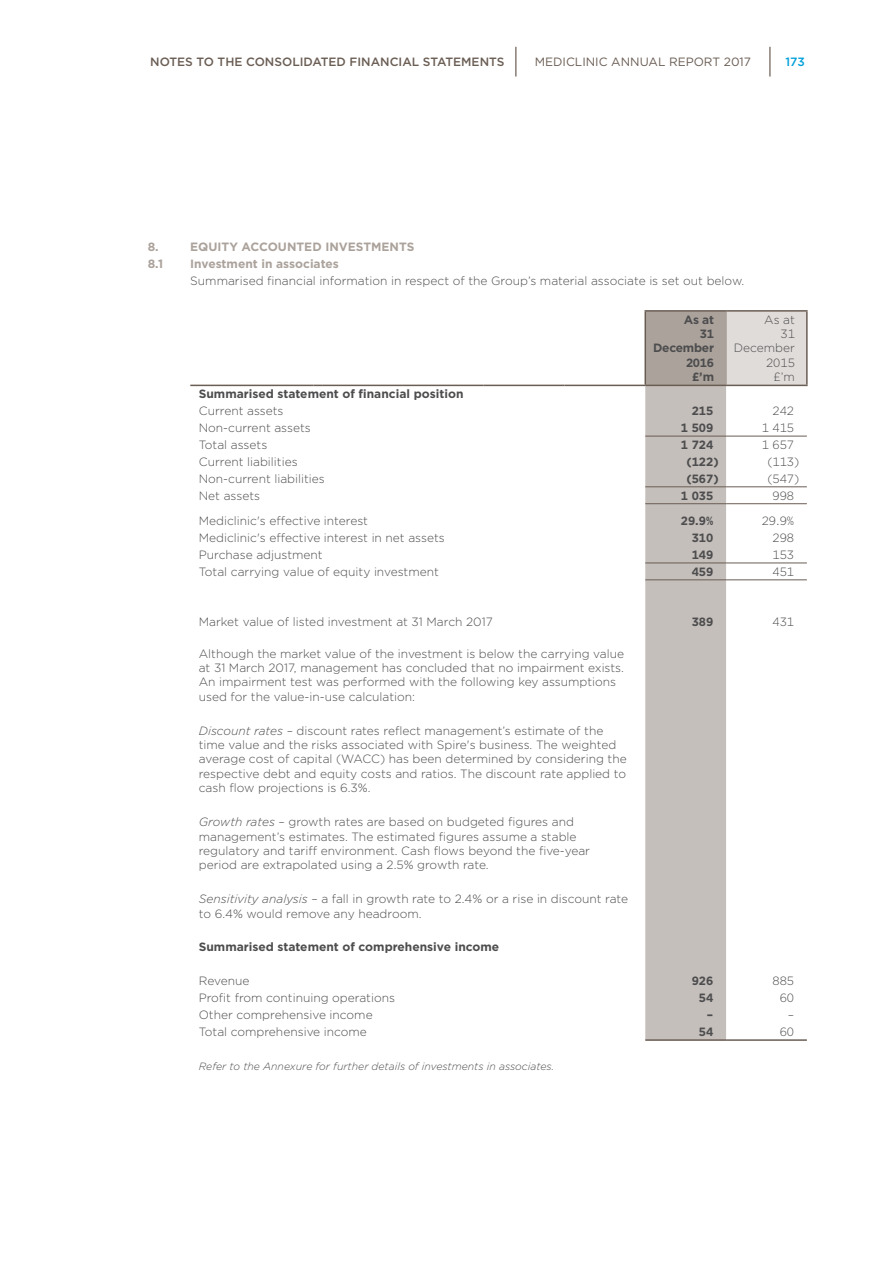
<style>
.page{position:relative;width:893px;height:1263px;background:#fff}
.page>*{position:absolute;margin:0;border:0;box-sizing:border-box;transform-origin:0 0}
.t1{font:300 12px/14.4px "Gotham";color:#4d4d4f}
.t2{font:700 12px "Gotham";color:#4d4d4f}
.t3{font:700 12px "Gotham";color:#aba29b}
.t4{font:500 12px "Gotham";color:#6a5d54}
.t5{font:12px "Gotham";color:#6a5d54}
.t6{font:700 12px/14.4px "Gotham";letter-spacing:-.02em;color:#4d4d4f;text-align:right}
.t7{font:500 12px "Gotham";color:#00a0da}
.t8{font:italic 300 10.5px "Gotham";color:#4d4d4f}
.s1{font-style:italic}
</style>
<div class="page">
<hr style="left:515px;top:47px;width:2px;height:30px;background:#887d76">
<hr style="left:769px;top:47px;width:2px;height:30px;background:#887d76">
<div style="left:645px;top:311px;width:81px;height:74px;background:#aba29b"></div>
<div style="left:726px;top:311px;width:81px;height:74px;background:#e0dcd9"></div>
<div style="left:645px;top:386px;width:81px;height:653px;background:#c5bfbb"></div>
<hr style="left:725px;top:312px;width:2px;height:73px;background:#aba29b">
<hr style="left:645px;top:436px;width:81px;height:1px;background:#6a5d54">
<hr style="left:726px;top:436px;width:81px;height:1px;background:#6a5d54">
<hr style="left:645px;top:486px;width:81px;height:1px;background:#6a5d54">
<hr style="left:726px;top:486px;width:81px;height:1px;background:#6a5d54">
<hr style="left:645px;top:503px;width:81px;height:1px;background:#6a5d54">
<hr style="left:726px;top:503px;width:81px;height:1px;background:#6a5d54">
<hr style="left:645px;top:563px;width:81px;height:1px;background:#6a5d54">
<hr style="left:726px;top:563px;width:81px;height:1px;background:#6a5d54">
<hr style="left:645px;top:579px;width:81px;height:1px;background:#6a5d54">
<hr style="left:726px;top:579px;width:81px;height:1px;background:#6a5d54">
<hr style="left:190px;top:385px;width:124px;height:1px;background:#6a5d54">
<hr style="left:322px;top:385px;width:81px;height:1px;background:#6a5d54">
<hr style="left:403px;top:385px;width:81px;height:1px;background:#6a5d54">
<hr style="left:484px;top:385px;width:80px;height:1px;background:#6a5d54">
<hr style="left:564px;top:385px;width:81px;height:1px;background:#6a5d54">
<hr style="left:645px;top:385px;width:81px;height:1px;background:#6a5d54">
<hr style="left:726px;top:385px;width:82px;height:1px;background:#6a5d54">
<hr style="left:645px;top:1039px;width:81px;height:2px;background:#6a5d54">
<hr style="left:726px;top:1039px;width:81px;height:2px;background:#6a5d54">
<hr style="left:644px;top:312px;width:2px;height:73px;background:#6a5d54">
<hr style="left:644px;top:310px;width:82px;height:2px;background:#6a5d54">
<hr style="left:726px;top:310px;width:82px;height:2px;background:#6a5d54">
<hr style="left:806px;top:312px;width:2px;height:73px;background:#6a5d54">
<p class="t4" style="left:150px;top:54px;width:356px">NOTES TO THE CONSOLIDATED FINANCIAL STATEMENTS</p>
<p class="t5" style="left:535px;top:55px;width:218px">MEDICLINIC ANNUAL REPORT 2017</p>
<p class="t7" style="left:785px;top:54px;width:21px">173</p>
<p class="t3" style="left:148px;top:239px;width:12px">8.</p>
<p class="t3" style="left:190px;top:239px;width:226px">EQUITY ACCOUNTED INVESTMENTS</p>
<p class="t3" style="left:148px;top:255px;width:17px">8.1</p>
<p class="t3" style="left:190px;top:255px;width:150px">Investment in associates</p>
<p class="t1" style="left:190px;top:273px;width:555px">Summarised financial information in respect of the Group’s material associate is set out below.</p>
<p class="t6" style="left:653px;top:312px;width:62px">As at<br>31<br>December<br>2016<br>£’m</p>
<p class="t1" style="left:734px;top:312px;width:63px;text-align:right">As at<br>31<br>December<br>2015<br>£’m</p>
<p class="t2" style="left:199px;top:386px;width:266px">Summarised statement of financial position</p>
<p class="t1" style="left:199px;top:403px;width:86px">Current assets</p>
<p class="t2" style="left:692px;top:403px;width:23px">215</p>
<p class="t1" style="left:772px;top:403px;width:23px">242</p>
<p class="t1" style="left:199px;top:420px;width:114px">Non-current assets</p>
<p class="t2" style="left:681px;top:420px;width:34px">1 509</p>
<p class="t1" style="left:762px;top:420px;width:34px">1 415</p>
<p class="t1" style="left:199px;top:437px;width:70px">Total assets</p>
<p class="t2" style="left:681px;top:437px;width:34px">1 724</p>
<p class="t1" style="left:762px;top:437px;width:34px">1 657</p>
<p class="t1" style="left:199px;top:454px;width:100px">Current liabilities</p>
<p class="t2" style="left:686px;top:453px;width:34px">(122)</p>
<p class="t1" style="left:767px;top:454px;width:33px">(113)</p>
<p class="t1" style="left:199px;top:471px;width:128px">Non-current liabilities</p>
<p class="t2" style="left:686px;top:470px;width:34px">(567)</p>
<p class="t1" style="left:767px;top:471px;width:33px">(547)</p>
<p class="t1" style="left:199px;top:488px;width:63px">Net assets</p>
<p class="t2" style="left:681px;top:487px;width:34px">1 035</p>
<p class="t1" style="left:772px;top:488px;width:23px">998</p>
<p class="t1" style="left:199px;top:513px;width:171px">Mediclinic's effective interest</p>
<p class="t2" style="left:681px;top:513px;width:34px">29.9%</p>
<p class="t1" style="left:762px;top:513px;width:34px">29.9%</p>
<p class="t1" style="left:199px;top:530px;width:248px">Mediclinic's effective interest in net assets</p>
<p class="t2" style="left:692px;top:530px;width:23px">310</p>
<p class="t1" style="left:772px;top:530px;width:23px">298</p>
<p class="t1" style="left:199px;top:547px;width:125px">Purchase adjustment</p>
<p class="t2" style="left:692px;top:546px;width:23px">149</p>
<p class="t1" style="left:772px;top:547px;width:23px">153</p>
<p class="t1" style="left:199px;top:564px;width:242px">Total carrying value of equity investment</p>
<p class="t2" style="left:692px;top:563px;width:23px">459</p>
<p class="t1" style="left:772px;top:564px;width:23px">451</p>
<p class="t1" style="left:199px;top:615px;width:295px">Market value of listed investment at 31 March 2017</p>
<p class="t2" style="left:692px;top:614px;width:23px">389</p>
<p class="t1" style="left:772px;top:615px;width:23px">431</p>
<p class="t1" style="left:199px;top:646px;width:427px">Although the market value of the investment is below the carrying value at 31 March 2017, management has concluded that no impairment exists.<br>An impairment test was performed with the following key assumptions used for the value-in-use calculation:</p>
<p class="t1" style="left:199px;top:723px;width:429px"><span class="s1">Discount rates</span> – discount rates reflect management’s estimate of the time value and the risks associated with Spire's business. The weighted average cost of capital (WACC) has been determined by considering the respective debt and equity costs and ratios. The discount rate applied to cash flow projections is 6.3%.</p>
<p class="t1" style="left:199px;top:814px;width:393px"><span class="s1">Growth rates</span> – growth rates are based on budgeted figures and management’s estimates. The estimated figures assume a stable regulatory and tariff environment. Cash flows beyond the five-year period are extrapolated using a 2.5% growth rate.</p>
<p class="t1" style="left:199px;top:891px;width:431px"><span class="s1">Sensitivity analysis</span> – a fall in growth rate to 2.4% or a rise in discount rate to 6.4% would remove any headroom.</p>
<p class="t2" style="left:199px;top:939px;width:302px">Summarised statement of comprehensive income</p>
<p class="t1" style="left:199px;top:973px;width:52px">Revenue</p>
<p class="t2" style="left:692px;top:973px;width:23px">926</p>
<p class="t1" style="left:772px;top:973px;width:23px">885</p>
<p class="t1" style="left:199px;top:990px;width:198px">Profit from continuing operations</p>
<p class="t2" style="left:699px;top:990px;width:16px">54</p>
<p class="t1" style="left:780px;top:990px;width:16px">60</p>
<p class="t1" style="left:199px;top:1007px;width:175px">Other comprehensive income</p>
<p class="t2" style="left:707px;top:1007px;width:8px">–</p>
<p class="t1" style="left:788px;top:1007px;width:8px">–</p>
<p class="t1" style="left:199px;top:1024px;width:170px">Total comprehensive income</p>
<p class="t2" style="left:699px;top:1024px;width:16px">54</p>
<p class="t1" style="left:780px;top:1024px;width:16px">60</p>
<p class="t8" style="left:199px;top:1059px;width:357px">Refer to the Annexure for further details of investments in associates.</p>
</div>
